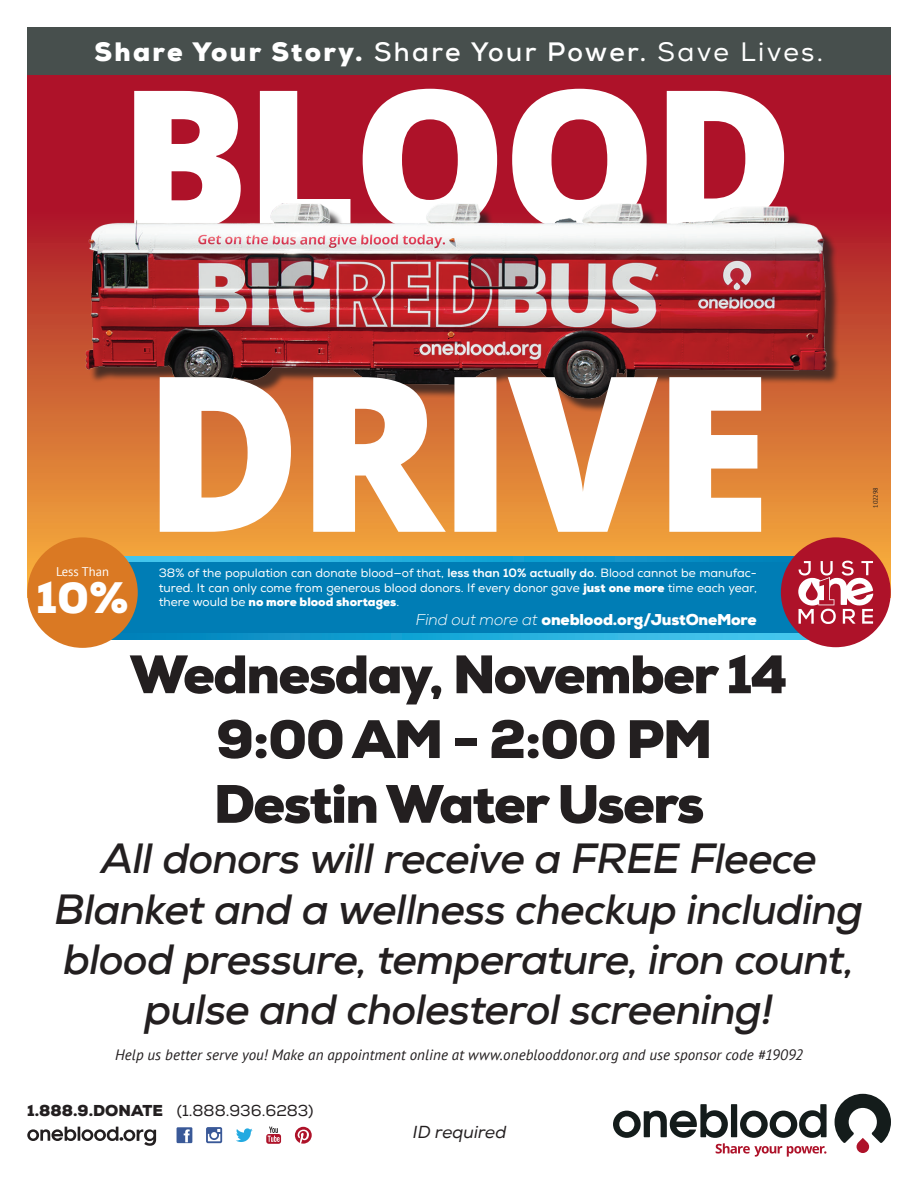
<style>
.page{position:relative;width:918px;height:1188px;background:#fff}
.page>*{position:absolute;margin:0;border:0;box-sizing:border-box;transform-origin:0 0}
.t1{font:900 54px "Nexa";letter-spacing:-.03em;color:#231f20}
.t2{font:900 44.1px "Nexa";color:#fff}
.t3{font:italic 700 42px/50.4px "Nexa";letter-spacing:-.02em;color:#231f20;text-align:center}
.t4{font:900 26.55px "Nexa";letter-spacing:.09em;color:#fff}
.t5{font:italic 17.25px "Nexa";color:#231f20}
.t6{font:15.75px "Nexa";color:#231f20}
.t7{font:900 15.6px "Nexa";letter-spacing:-.01em;color:#fff}
.t8{font:italic 15px "PT Sans";letter-spacing:.005em;color:#231f20}
.t9{font:12.6px "PT Sans";color:#fff}
.t10{font:12px/14.4px "Nexa";color:#fff;text-align:justify}
.t11{font:6.3px "PT Sans";color:#231f20}
.s1{font-weight:700}
.s2{font-weight:400}
.s3{font-family:"Nexa X Bold"}
.s4{font-weight:900}
.s5{font-weight:300;font-style:italic}
</style>
<div class="page">
<svg style="left:27px;top:75px;width:864px;height:510px;background:#cc5731"></svg>
<svg style="left:835px;top:1094px;width:56px;height:59px"></svg>
<svg style="left:613px;top:1104px;width:214px;height:53px"></svg>
<svg style="left:27px;top:1127px;width:129px;height:19px"></svg>
<svg style="left:266px;top:1127px;width:15px;height:17px"></svg>
<svg style="left:236px;top:1128px;width:17px;height:14px"></svg>
<svg style="left:177px;top:1127px;width:15px;height:16px"></svg>
<svg style="left:206px;top:1127px;width:16px;height:16px"></svg>
<svg style="left:295px;top:1127px;width:17px;height:17px"></svg>
<div style="left:27px;top:27px;width:864px;height:48px;background:#474f4d"></div>
<svg style="left:125px;top:556px;width:669px;height:6px;background:#1fa6d6"></svg>
<svg style="left:114px;top:633px;width:693px;height:6px;background:#1fa6d6"></svg>
<div style="left:94px;top:562px;width:726px;height:71px;background:#007db5"></div>
<div style="left:781px;top:537px;width:110px;height:110px;background:#ae1229;border-radius:50%"></div>
<svg style="left:798px;top:561px;width:75px;height:63px"></svg>
<div style="left:27px;top:537px;width:111px;height:111px;background:#da7923;border-radius:50%"></div>
<svg style="left:134px;top:89px;width:650px;height:79px"></svg>
<img style="left:68px;top:168px;width:780px;height:274px">
<svg style="left:160px;top:377px;width:601px;height:155px"></svg>
<p class="t4" style="left:95px;top:34px;width:730px">Share Your Story. <span class="s1">Share Your Power.</span> <span class="s2">Save Lives.</span></p>
<p class="t11" style="left:872px;top:508px;width:22px;rotate:-90deg">102298</p>
<p class="t9" style="left:56px;top:563px;width:54px">Less Than</p>
<p class="t2" style="left:36px;top:569px;width:94px">10%</p>
<p class="t10" style="left:159px;top:566px;width:600px">38% of the population can donate blood—of that, <span class="s3">less than 10% actually do</span>. Blood cannot be manufac&shy;tured. It can only come from generous blood donors. If every donor gave <span class="s4">just one more</span> time each year, there would be <span class="s4">no more blood shortages</span>.</p>
<p class="t7" style="left:416px;top:610px;width:342px"><span class="s5">Find out more at</span> oneblood.org/JustOneMore</p>
<p class="t1" style="left:130px;top:640px;width:659px">Wednesday, November 14</p>
<p class="t1" style="left:216px;top:705px;width:498px">9:00 AM - 2:00 PM</p>
<p class="t1" style="left:214px;top:769px;width:492px">Destin Water Users</p>
<p class="t3" style="left:54px;top:833px;width:811px">All donors will receive a FREE Fleece Blanket and a wellness checkup including blood pressure, temperature, iron count, pulse and cholesterol screening!</p>
<p class="t8" style="left:115px;top:1046px;width:689px">Help us better serve you! Make an appointment online at www.oneblooddonor.org and use sponsor code #19092</p>
<p class="t6" style="left:27px;top:1101px;width:288px"><span class="s4">1.888.9.DONATE</span> (1.888.936.6283)</p>
<p class="t5" style="left:413px;top:1121px;width:95px">ID required</p>
</div>
